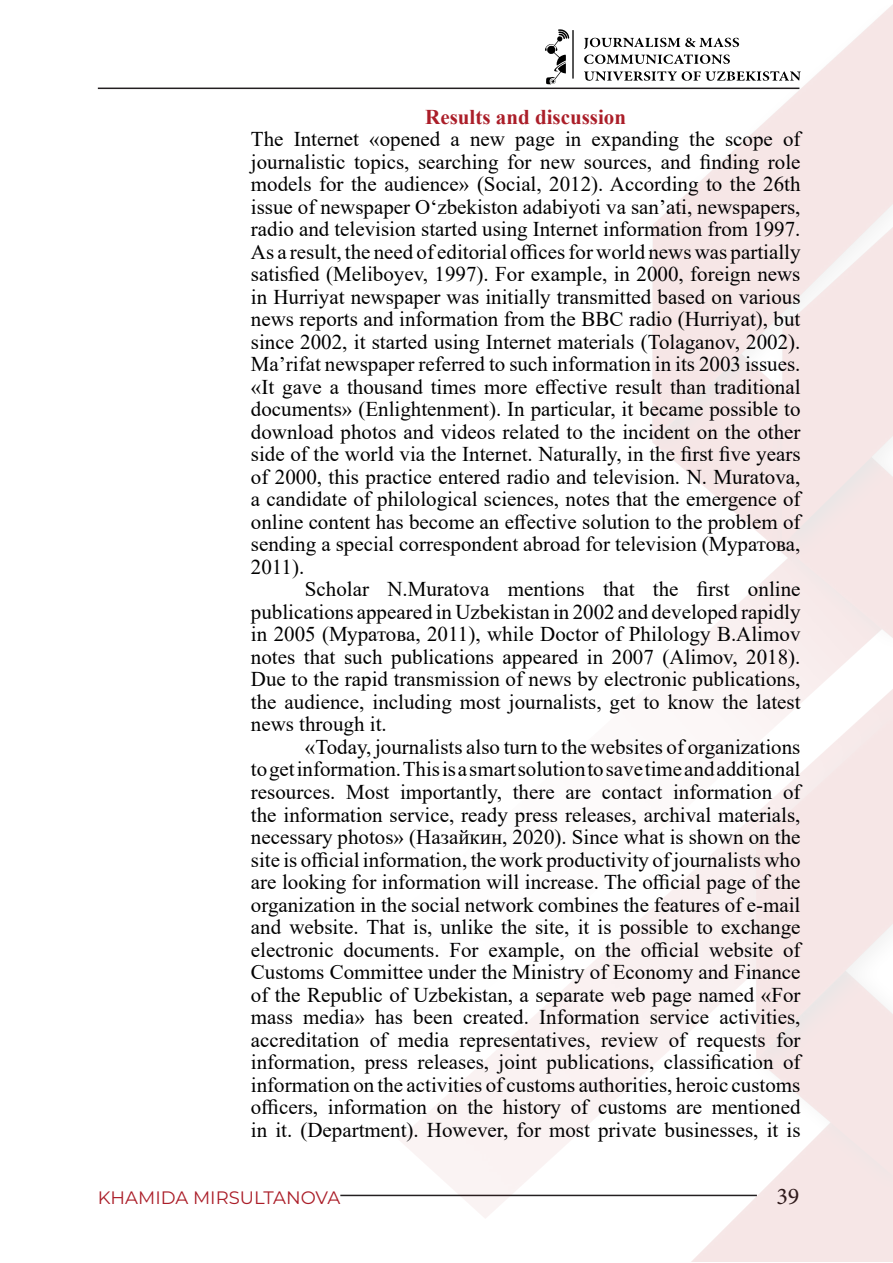
<style>
.page{position:relative;width:893px;height:1263px;background:#fff}
.page>*{position:absolute;margin:0;border:0;box-sizing:border-box;transform-origin:0 0}
.t1{font:24px "Minion Pro";color:#231f20}
.Загаловка{font:21px/22.5px "Times New Roman";color:#000001;text-align:justify}
.Загаловка-2{font:700 21px "Times New Roman";color:#ab1e29}
.t2{font:18px "Montserrat";color:#ab1e29}
</style>
<div class="page">
<img style="left:97px;top:4px;width:796px;height:1258px">
<p class="Загаловка-2" style="left:425px;top:102px;width:202px">Results and discussion</p>
<p class="Загаловка" style="left:251px;top:127px;width:551px">The Internet «opened a new page in expanding the scope of journalistic topics, searching for new sources, and finding role models for the audience» (Social, 2012). According to the 26th issue of newspaper O‘zbekiston adabiyoti va san’ati, newspapers, radio and television started using Internet information from 1997.<br>As a result, the need of editorial offices for world news was partially satisfied (Meliboyev, 1997). For example, in 2000, foreign news in Hurriyat newspaper was initially transmitted based on various news reports and information from the BBC radio (Hurriyat), but since 2002, it started using Internet materials (Tolaganov, 2002).<br>Ma’rifat newspaper referred to such information in its 2003 issues. «It gave a thousand times more effective result than traditional documents» (Enlightenment). In particular, it became possible to download photos and videos related to the incident on the other side of the world via the Internet. Naturally, in the first five years of 2000, this practice entered radio and television. N. Muratova, a candidate of philological sciences, notes that the emergence of online content has become an effective solution to the problem of sending a special correspondent abroad for television (Муратова, 2011).</p>
<p class="Загаловка" style="left:251px;top:577px;width:551px;text-indent:54px">Scholar N.Muratova mentions that the first online publications appeared in Uzbekistan in 2002 and developed rapidly in 2005 (Муратова, 2011), while Doctor of Philology B.Alimov notes that such publications appeared in 2007 (Alimov, 2018).<br>Due to the rapid transmission of news by electronic publications, the audience, including most journalists, get to know the latest news through it.</p>
<p class="Загаловка" style="left:251px;top:735px;width:551px;text-indent:54px">«Today, journalists also turn to the websites of organizations to get information. This is a smart solution to save time and additional resources. Most importantly, there are contact information of the information service, ready press releases, archival materials, necessary photos» (Назайкин, 2020). Since what is shown on the site is official information, the work productivity of journalists who are looking for information will increase. The official page of the organization in the social network combines the features of e-mail and website. That is, unlike the site, it is possible to exchange electronic documents. For example, on the official website of Customs Committee under the Ministry of Economy and Finance of the Republic of Uzbekistan, a separate web page named «For mass media» has been created. Information service activities, accreditation of media representatives, review of requests for information, press releases, joint publications, classification of information on the activities of customs authorities, heroic customs officers, information on the history of customs are mentioned in it. (Department). However, for most private businesses, it is</p>
<p class="t2" style="left:98px;top:1185px;width:244px">KHAMIDA MIRSULTANOVA</p>
<p class="t1" style="left:776px;top:1180px;width:25px">39</p>
</div>
